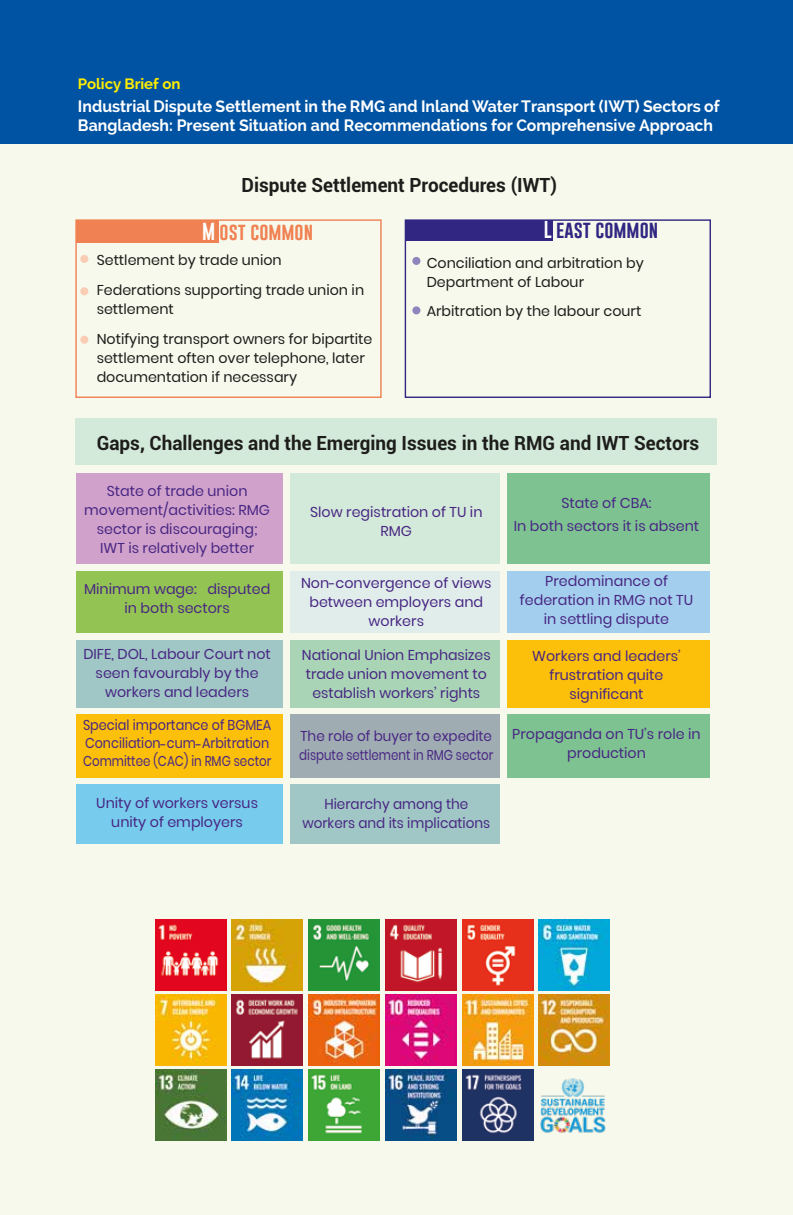
<style>
.page{position:relative;width:793px;height:1215px;background:#fff}
.page>*{position:absolute;margin:0;border:0;box-sizing:border-box;transform-origin:0 0}
.t1{font:700 19.5px "Roboto";color:#1d1d1b}
.t2{font:18px "Gobold";color:#312783}
.t3{font:18px "Gobold";color:#f08152}
.t4{font:700 16.5px/18.6px "Raleway";color:#fff;scale:.96 1}
.t5{font:700 15px "Raleway";color:#ffed00}
.t6{font:14.25px/19px "Poppins";color:#482683;text-align:center}
.t7{font:14.25px/29.5px "Poppins";color:#1d1d1b}
.t8{font:14.25px/19px "Poppins";color:#482683;scale:.95 1}
.t9{font:14.25px/18px "Poppins";color:#482683;scale:.9 1}
.s1{color:#fff}
</style>
<div class="page">
<div style="left:0;top:0;width:792px;height:1215px;background:#f6f9eb"></div>
<div style="left:75px;top:419px;width:641px;height:46px;background:#d3e9d9"></div>
<div style="left:412px;top:257px;width:8px;height:8px;background:#9185be;border-radius:50%"></div>
<div style="left:412px;top:306px;width:8px;height:8px;background:#9185be;border-radius:50%"></div>
<div style="left:80px;top:255px;width:8px;height:8px;background:#faccb3;border-radius:50%"></div>
<div style="left:80px;top:287px;width:8px;height:8px;background:#faccb3;border-radius:50%"></div>
<div style="left:80px;top:336px;width:8px;height:8px;background:#faccb3;border-radius:50%"></div>
<div style="left:76px;top:220px;width:142px;height:22px;background:#f08152"></div>
<div style="left:405px;top:220px;width:147px;height:20px;background:#312783"></div>
<div style="left:76px;top:474px;width:206px;height:90px;background:#d0a2cb"></div>
<div style="left:76px;top:571px;width:206px;height:61px;background:#93c353"></div>
<div style="left:76px;top:640px;width:206px;height:67px;background:#a0c6c5"></div>
<div style="left:76px;top:714px;width:206px;height:63px;background:#fcbf0a"></div>
<div style="left:76px;top:785px;width:206px;height:59px;background:#77cbed"></div>
<div style="left:290px;top:474px;width:209px;height:90px;background:#d3e9d9"></div>
<div style="left:290px;top:571px;width:209px;height:61px;background:#e0edeb"></div>
<div style="left:290px;top:640px;width:209px;height:67px;background:#a9d4b6"></div>
<div style="left:290px;top:714px;width:209px;height:63px;background:#9facb2"></div>
<div style="left:290px;top:785px;width:209px;height:59px;background:#a0c6c5"></div>
<div style="left:506px;top:474px;width:203px;height:90px;background:#7ec292"></div>
<div style="left:506px;top:571px;width:203px;height:61px;background:#a3ceed"></div>
<div style="left:506px;top:640px;width:203px;height:67px;background:#fcbf0a"></div>
<div style="left:506px;top:714px;width:203px;height:63px;background:#7ec292"></div>
<div style="left:0;top:0;width:792px;height:143px;background:#0053a2"></div>
<div style="left:75px;top:219px;width:306px;height:179px;border:1px solid #f08152"></div>
<div style="left:404px;top:219px;width:306px;height:179px;border:1px solid #312783"></div>
<img style="left:540px;top:1078px;width:66px;height:55px">
<img style="left:462px;top:1069px;width:70px;height:71px">
<img style="left:155px;top:919px;width:71px;height:71px">
<img style="left:232px;top:919px;width:70px;height:71px">
<img style="left:308px;top:919px;width:71px;height:71px">
<img style="left:385px;top:919px;width:71px;height:71px">
<img style="left:462px;top:919px;width:70px;height:71px">
<img style="left:538px;top:919px;width:71px;height:71px">
<img style="left:155px;top:994px;width:71px;height:71px">
<img style="left:232px;top:994px;width:70px;height:71px">
<img style="left:308px;top:994px;width:71px;height:71px">
<img style="left:385px;top:994px;width:71px;height:71px">
<img style="left:462px;top:994px;width:70px;height:71px">
<img style="left:538px;top:994px;width:71px;height:71px">
<img style="left:155px;top:1069px;width:71px;height:71px">
<img style="left:232px;top:1069px;width:70px;height:71px">
<img style="left:308px;top:1069px;width:71px;height:71px">
<img style="left:385px;top:1069px;width:71px;height:71px">
<p class="t5" style="left:78px;top:75px;width:104px">Policy Brief on</p>
<p class="t4" style="left:78px;top:97px;width:669px">Industrial Dispute Settlement in the RMG and Inland Water Transport (IWT) Sectors of<br>Bangladesh: Present Situation and Recommendations for Comprehensive Approach</p>
<h1 class="t1" style="left:241px;top:171px;width:317px">Dispute Settlement Procedures (IWT)</h1>
<p class="t3" style="left:202px;top:220px;width:112px"><span class="s1">M</span> ost common</p>
<p class="t2" style="left:543px;top:218px;width:116px"><span class="s1">L</span> east common</p>
<p class="t7" style="left:97px;top:246px;width:269px">Settlement by trade union<br>Federations supporting trade union in</p>
<p class="t7" style="left:97px;top:294px;width:277px">settlement<br>Notifying transport owners for bipartite</p>
<p class="t7" style="left:97px;top:348px;width:269px;line-height:19px">settlement often over telephone, later documentation if necessary</p>
<p class="t7" style="left:426px;top:253px;width:218px;line-height:19px">Conciliation and arbitration by<br>Department of Labour</p>
<p class="t7" style="left:426px;top:297px;width:216px">Arbitration by the labour court</p>
<h1 class="t1" style="left:97px;top:429px;width:603px">Gaps, Challenges and the Emerging Issues in the RMG and IWT Sectors</h1>
<p class="t6" style="left:84px;top:481px;width:187px">State of trade union movement/activities: RMG sector is discouraging;<br>IWT is relatively better</p>
<p class="t6" style="left:84px;top:580px;width:188px">Minimum wage: disputed in both sectors</p>
<p class="t6" style="left:83px;top:645px;width:189px">DIFE, DOL, Labour Court not seen favourably by the workers and leaders</p>
<p class="t9" style="left:83px;top:716px;width:210px">Special importance of BGMEA<br>Conciliation-cum-Arbitration<br>Committee (CAC) in RMG sector</p>
<p class="t6" style="left:96px;top:794px;width:163px">Unity of workers versus unity of employers</p>
<p class="t6" style="left:513px;top:491px;width:187px;line-height:23.5px">State of CBA:<br>In both sectors it is absent</p>
<p class="t6" style="left:310px;top:502px;width:174px">Slow registration of TU in<br>RMG</p>
<p class="t6" style="left:519px;top:571px;width:175px">Predominance of federation in RMG not TU in settling dispute</p>
<p class="t6" style="left:532px;top:646px;width:150px">Workers and leaders’ frustration quite significant</p>
<p class="t6" style="left:512px;top:725px;width:190px">Propaganda on TU’s role in production</p>
<p class="t6" style="left:301px;top:573px;width:192px">Non-convergence of views between employers and workers</p>
<p class="t6" style="left:302px;top:645px;width:190px">National Union Emphasizes trade union movement to establish workers’ rights</p>
<p class="t8" style="left:299px;top:726px;width:206px">The role of buyer to expedite dispute settlement in RMG sector</p>
<p class="t8" style="left:302px;top:794px;width:199px;text-align:center">Hierarchy among the workers and its implications</p>
</div>
